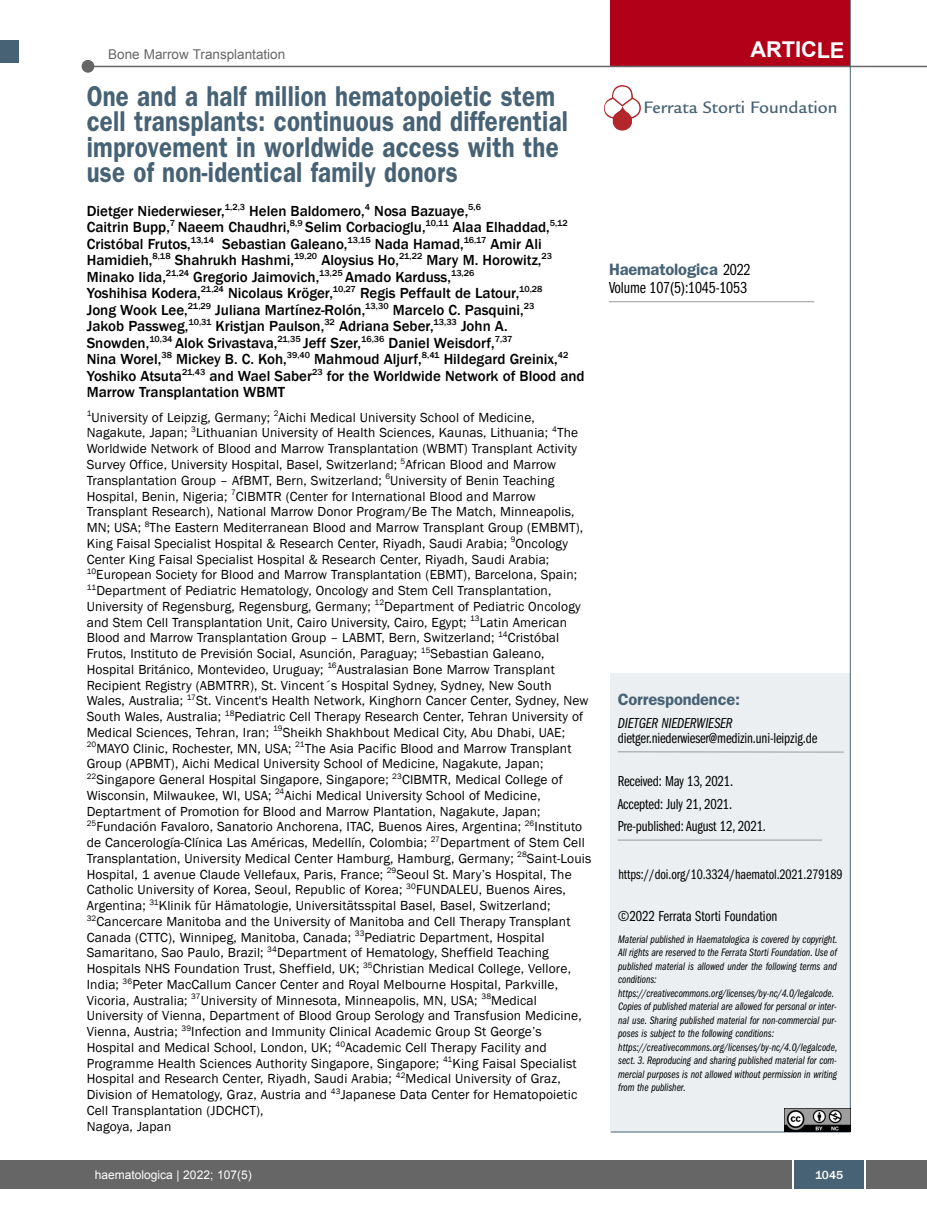
<style>
.page{position:relative;width:927px;height:1225px;background:#fff}
.page>*{position:absolute;margin:0;border:0;box-sizing:border-box;transform-origin:0 0}
.t1{font:600 28.8px/25.5px "Franklin Gothic";letter-spacing:.01em;color:#466274;scale:.83 1}
.t2{font:700 21.75px "Arial";letter-spacing:-.01em;color:#fff}
.t3{font:500 18px "Legacy Sans";color:#466274}
.t4{font:600 16.5px "Franklin Gothic";letter-spacing:-.01em;color:#466274}
.t5{font:16.5px "Franklin Gothic Book Cmpr";letter-spacing:-.01em;color:#000}
.t6{font:500 15px/16.5px "Franklin Gothic";color:#000}
.t7{font:15px/22.5px "Franklin Gothic Book Cmpr";letter-spacing:-.01em;color:#000}
.t8{font:15px "Franklin Gothic Book Cmpr Ital";letter-spacing:-.01em;color:#000}
.t9{font:14.25px "Franklin Gothic Book Cmpr";letter-spacing:-.005em;color:#000}
.t10{font:13.5px/15.8px "Franklin Gothic";letter-spacing:.01em;color:#000}
.t11{font:13.5px "Arial";color:#666}
.t12{font:12px "Arial";color:#fff}
.t13{font:500 12px "Franklin Gothic";color:#fff}
.t14{font:11.25px/13.5px "Franklin Gothic Book Cmpr Ital";color:#000}
.s1{font-family:"Franklin Gothic Book Cmpr";font-weight:400;color:#000}
</style>
<div class="page">
<div style="left:18px;top:1160px;width:909px;height:28px;background:#666"></div>
<div style="left:794px;top:1160px;width:70px;height:28px;background:#466274"></div>
<hr style="left:792px;top:1160px;width:2px;height:28px;background:#fff">
<hr style="left:864px;top:1160px;width:2px;height:28px;background:#fff">
<div style="left:611px;top:673px;width:239px;height:459px;background:#eceff1"></div>
<hr style="left:618px;top:840px;width:204px;height:1px;background:#999">
<hr style="left:618px;top:751px;width:226px;height:1px;background:#999">
<hr style="left:611px;top:1131px;width:239px;height:1px;background:#466274">
<hr style="left:609px;top:301px;width:205px;height:1px;background:#999">
<div style="left:611px;top:0;width:239px;height:67px;background:#b10017"></div>
<hr style="left:87px;top:66px;width:840px;height:1px;background:#666">
<div style="left:82px;top:60px;width:12px;height:13px;background:#666;border-radius:50%"></div>
<hr style="left:850px;top:0;width:1px;height:1131px;background:#466274">
<img style="left:785px;top:1108px;width:65px;height:23px">
<img style="left:604px;top:85px;width:37px;height:46px">
<div style="left:0;top:40px;width:19px;height:22px;background:#466274"></div>
<div style="left:0;top:1160px;width:18px;height:28px;background:#666"></div>
<p class="t11" style="left:108px;top:47px;width:179px">Bone Marrow Transplantation</p>
<h2 class="t2" style="left:751px;top:38px;width:95px">ARTICLE</h2>
<h1 class="t1" style="left:87px;top:86px;width:566px">One and a half million hematopoietic stem</h1>
<h1 class="t1" style="left:87px;top:111px;width:582px">cell transplants: continuous and differential improvement in worldwide access with the use of non-identical family donors</h1>
<p class="t6" style="left:87px;top:202px;width:499px">Dietger Niederwieser,<sup>1,2,3</sup> Helen Baldomero,<sup>4</sup> Nosa Bazuaye,<sup>5,6<br></sup>Caitrin Bupp,<sup>7</sup> Naeem Chaudhri,<sup>8,9</sup> Selim Corbacioglu,<sup>10,11</sup> Alaa Elhaddad,<sup>5,12<br></sup>Cristóbal Frutos,<sup>13,14</sup> Sebastian Galeano,<sup>13,15</sup> Nada Hamad,<sup>16,17</sup> Amir Ali Hamidieh,<sup>8,18</sup> Shahrukh Hashmi,<sup>19,20</sup> Aloysius Ho,<sup>21,22</sup> Mary M. Horowitz,<sup>23<br></sup>Minako Iida,<sup>21,24</sup> Gregorio Jaimovich,<sup>13,25</sup> Amado Karduss,<sup>13,26<br></sup>Yoshihisa Kodera,<sup>21,24</sup> Nicolaus Kröger,<sup>10,27</sup> Regis Peffault de Latour,<sup>10,28<br></sup>Jong Wook Lee,<sup>21,29</sup> Juliana Martínez-Rolón,<sup>13,30</sup> Marcelo C. Pasquini,<sup>23<br></sup>Jakob Passweg,<sup>10,31</sup> Kristjan Paulson,<sup>32</sup> Adriana Seber,<sup>13,33</sup> John A.<br>Snowden,<sup>10,34</sup> Alok Srivastava,<sup>21,35</sup> Jeff Szer,<sup>16,36</sup> Daniel Weisdorf,<sup>7,37<br></sup>Nina Worel,<sup>38</sup> Mickey B. C. Koh,<sup>39,40</sup> Mahmoud Aljurf,<sup>8,41</sup> Hildegard Greinix,<sup>42<br></sup>Yoshiko Atsuta<sup>21,43</sup> and Wael Saber<sup>23</sup> for the Worldwide Network of Blood and Marrow Transplantation WBMT</p>
<p class="t10" style="left:87px;top:409px;width:506px"><sup>1</sup>University of Leipzig, Germany; <sup>2</sup>Aichi Medical University School of Medicine, Nagakute, Japan; <sup>3</sup>Lithuanian University of Health Sciences, Kaunas, Lithuania; <sup>4</sup>The Worldwide Network of Blood and Marrow Transplantation (WBMT) Transplant Activity Survey Office, University Hospital, Basel, Switzerland; <sup>5</sup>African Blood and Marrow Transplantation Group – AfBMT, Bern, Switzerland; <sup>6</sup>University of Benin Teaching Hospital, Benin, Nigeria; <sup>7</sup>CIBMTR (Center for International Blood and Marrow Transplant Research), National Marrow Donor Program/Be The Match, Minneapolis, MN; USA; <sup>8</sup>The Eastern Mediterranean Blood and Marrow Transplant Group (EMBMT), King Faisal Specialist Hospital &amp; Research Center, Riyadh, Saudi Arabia; <sup>9</sup>Oncology Center King Faisal Specialist Hospital &amp; Research Center, Riyadh, Saudi Arabia; <sup>10</sup>European Society for Blood and Marrow Transplantation (EBMT), Barcelona, Spain; <sup>11</sup>Department of Pediatric Hematology, Oncology and Stem Cell Transplantation, University of Regensburg, Regensburg, Germany; <sup>12</sup>Department of Pediatric Oncology and Stem Cell Transplantation Unit, Cairo University, Cairo, Egypt; <sup>13</sup>Latin American Blood and Marrow Transplantation Group – LABMT, Bern, Switzerland; <sup>14</sup>Cristóbal Frutos, Instituto de Previsión Social, Asunción, Paraguay; <sup>15</sup>Sebastian Galeano, Hospital Británico, Montevideo, Uruguay; <sup>16</sup>Australasian Bone Marrow Transplant Recipient Registry (ABMTRR), St. Vincent´s Hospital Sydney, Sydney, New South Wales, Australia; <sup>17</sup>St. Vincent's Health Network, Kinghorn Cancer Center, Sydney, New South Wales, Australia; <sup>18</sup>Pediatric Cell Therapy Research Center, Tehran University of Medical Sciences, Tehran, Iran; <sup>19</sup>Sheikh Shakhbout Medical City, Abu Dhabi, UAE; <sup>20</sup>MAYO Clinic, Rochester, MN, USA; <sup>21</sup>The Asia Pacific Blood and Marrow Transplant Group (APBMT), Aichi Medical University School of Medicine, Nagakute, Japan; <sup>22</sup>Singapore General Hospital Singapore, Singapore; <sup>23</sup>CIBMTR, Medical College of Wisconsin, Milwaukee, WI, USA; <sup>24</sup>Aichi Medical University School of Medicine, Deptartment of Promotion for Blood and Marrow Plantation, Nagakute, Japan; <sup>25</sup>Fundación Favaloro, Sanatorio Anchorena, ITAC, Buenos Aires, Argentina; <sup>26</sup>Instituto de Cancerología-Clínica Las Américas, Medellín, Colombia; <sup>27</sup>Department of Stem Cell Transplantation, University Medical Center Hamburg, Hamburg, Germany; <sup>28</sup>Saint-Louis Hospital, 1 avenue Claude Vellefaux, Paris, France; <sup>29</sup>Seoul St. Mary’s Hospital, The Catholic University of Korea, Seoul, Republic of Korea; <sup>30</sup>FUNDALEU, Buenos Aires, Argentina; <sup>31</sup>Klinik für Hämatologie, Universitätsspital Basel, Basel, Switzerland; <sup>32</sup>Cancercare Manitoba and the University of Manitoba and Cell Therapy Transplant Canada (CTTC), Winnipeg, Manitoba, Canada; <sup>33</sup>Pediatric Department, Hospital Samaritano, Sao Paulo, Brazil; <sup>34</sup>Department of Hematology, Sheffield Teaching Hospitals NHS Foundation Trust, Sheffield, UK; <sup>35</sup>Christian Medical College, Vellore, India; <sup>36</sup>Peter MacCallum Cancer Center and Royal Melbourne Hospital, Parkville, Vicoria, Australia; <sup>37</sup>University of Minnesota, Minneapolis, MN, USA; <sup>38</sup>Medical University of Vienna, Department of Blood Group Serology and Transfusion Medicine, Vienna, Austria; <sup>39</sup>Infection and Immunity Clinical Academic Group St George’s Hospital and Medical School, London, UK; <sup>40</sup>Academic Cell Therapy Facility and Programme Health Sciences Authority Singapore, Singapore; <sup>41</sup>King Faisal Specialist Hospital and Research Center, Riyadh, Saudi Arabia; <sup>42</sup>Medical University of Graz, Division of Hematology, Graz, Austria and <sup>43</sup>Japanese Data Center for Hematopoietic Cell Transplantation (JDCHCT),<br>Nagoya, Japan</p>
<h3 class="t3" style="left:644px;top:101px;width:196px">Ferrata Storti Foundation</h3>
<p class="t4" style="left:609px;top:264px;width:143px">Haematologica <span class="s1">2022</span></p>
<p class="t5" style="left:609px;top:282px;width:140px">Volume 107(5):1045-1053</p>
<p class="t4" style="left:618px;top:693px;width:124px">Correspondence:</p>
<p class="t8" style="left:618px;top:718px;width:116px">DIETGER NIEDERWIESER</p>
<p class="t7" style="left:618px;top:728px;width:201px">dietger.niederwieser@medizin.uni-leipzig.de</p>
<p class="t7" style="left:618px;top:771px;width:150px">Received: May 13, 2021.<br>Accepted: July 21, 2021.<br>Pre-published: August 12, 2021.</p>
<p class="t9" style="left:618px;top:869px;width:226px">https://doi.org/10.3324/haematol.2021.279189</p>
<p class="t7" style="left:618px;top:906px;width:161px">©2022 Ferrata Storti Foundation</p>
<p class="t14" style="left:618px;top:933px;width:221px">Material published in Haematologica is covered by copyright.<br>All rights are reserved to the Ferrata Storti Foundation. Use of published material is allowed under the following terms and conditions: https://creativecommons.org/licenses/by-nc/4.0/legalcode.<br>Copies of published material are allowed for personal or inter&shy;nal use. Sharing published material for non-commercial pur&shy;poses is subject to the following conditions: https://creativecommons.org/licenses/by-nc/4.0/legalcode, sect. 3. Reproducing and sharing published material for com&shy;mercial purposes is not allowed without permission in writing from the publisher.</p>
<p class="t12" style="left:95px;top:1167px;width:158px">haematologica | 2022; 107(5)</p>
<p class="t13" style="left:815px;top:1167px;width:30px">1045</p>
</div>
